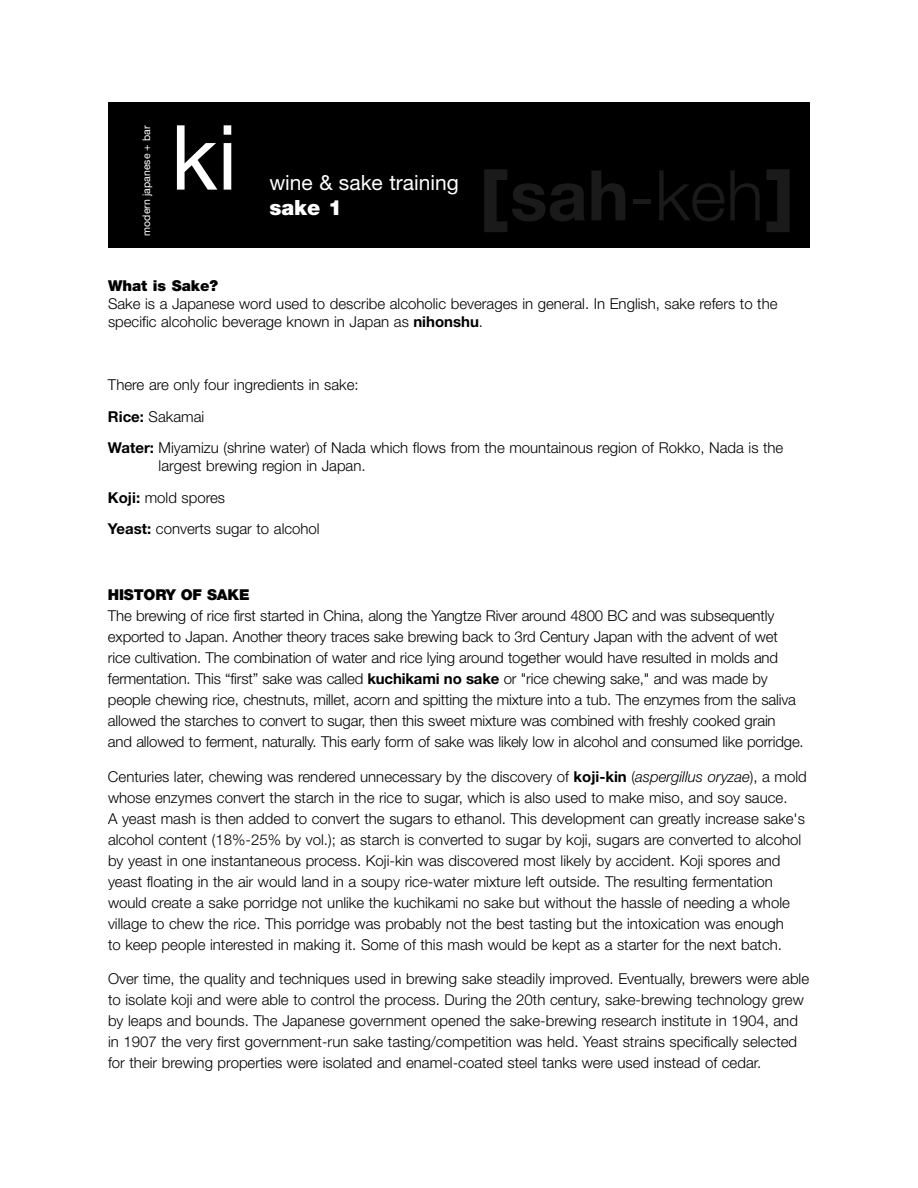
<style>
.page{position:relative;width:918px;height:1188px;background:#fff}
.page>*{position:absolute;margin:0;border:0;box-sizing:border-box;transform-origin:0 0}
.t1{font:90px "Helvetica Neue";color:#fff}
.t2{font:300 69.9px "Helvetica Neue";color:#1a1a1a}
.t3{font:21px "Helvetica Neue";color:#fff}
.t4{font:900 21px "Helvetica Neue";color:#fff}
.t5{font:300 15px/21px "Helvetica Neue";color:#000}
.t6{font:900 15px "Helvetica Neue";letter-spacing:-.015em;color:#000}
.t7{font:10.5px "Helvetica Neue";color:#fff}
.s1{font-weight:900}
.s2{font-weight:700}
.s3{font-style:italic}
</style>
<div class="page">
<div style="left:108px;top:102px;width:702px;height:146px;background:#000"></div>
<p class="t7" style="left:143px;top:236px;width:111px;rotate:-90deg">modern japanese + bar</p>
<h1 class="t1" style="left:171px;top:125px;width:68px">ki</h1>
<h3 class="t3" style="left:269px;top:175px;width:191px">wine &amp; sake training</h3>
<h3 class="t4" style="left:269px;top:200px;width:74px">sake 1</h3>
<h2 class="t2" style="left:482px;top:171px;width:312px"><span class="s1">[</span><span class="s2">sah</span>-keh<span class="s1">]</span></h2>
<p class="t6" style="left:108px;top:280px;width:112px">What is Sake?</p>
<p class="t5" style="left:108px;top:296px;width:671px;line-height:18px">Sake is a Japanese word used to describe alcoholic beverages in general. In English, sake refers to the specific alcoholic beverage known in Japan as <span class="s2">nihonshu</span>.</p>
<p class="t5" style="left:108px;top:371px;width:677px;line-height:31.5px">There are only four ingredients in sake:<br><span class="s2">Rice:</span> Sakamai<br><span class="s2">Water:</span> Miyamizu (shrine water) of Nada which flows from the mountainous region of Rokko, Nada is the</p>
<p class="t5" style="left:108px;top:452px;width:259px;line-height:31.5px;text-indent:51px">largest brewing region in Japan.<br><span class="s2">Koji:</span> mold spores<br><span class="s2">Yeast:</span> converts sugar to alcohol</p>
<p class="t6" style="left:108px;top:589px;width:143px">HISTORY OF SAKE</p>
<p class="t5" style="left:108px;top:607px;width:697px">The brewing of rice first started in China, along the Yangtze River around 4800 BC and was subsequently exported to Japan. Another theory traces sake brewing back to 3rd Century Japan with the advent of wet rice cultivation. The combination of water and rice lying around together would have resulted in molds and fermentation. This “first” sake was called <span class="s2">kuchikami no sake</span> or "rice chewing sake," and was made by people chewing rice, chestnuts, millet, acorn and spitting the mixture into a tub. The enzymes from the saliva allowed the starches to convert to sugar, then this sweet mixture was combined with freshly cooked grain<br>and allowed to ferment, naturally. This early form of sake was likely low in alcohol and consumed like porridge.</p>
<p class="t5" style="left:108px;top:767px;width:700px">Centuries later, chewing was rendered unnecessary by the discovery of <span class="s2">koji-kin</span> (<span class="s3">aspergillus oryzae</span>), a mold whose enzymes convert the starch in the rice to sugar, which is also used to make miso, and soy sauce.<br>A yeast mash is then added to convert the sugars to ethanol. This development can greatly increase sake's alcohol content (18%-25% by vol.); as starch is converted to sugar by koji, sugars are converted to alcohol by yeast in one instantaneous process. Koji-kin was discovered most likely by accident. Koji spores and yeast floating in the air would land in a soupy rice-water mixture left outside. The resulting fermentation would create a sake porridge not unlike the kuchikami no sake but without the hassle of needing a whole village to chew the rice. This porridge was probably not the best tasting but the intoxication was enough<br>to keep people interested in making it. Some of this mash would be kept as a starter for the next batch.</p>
<p class="t5" style="left:108px;top:970px;width:703px">Over time, the quality and techniques used in brewing sake steadily improved. Eventually, brewers were able to isolate koji and were able to control the process. During the 20th century, sake-brewing technology grew by leaps and bounds. The Japanese government opened the sake-brewing research institute in 1904, and in 1907 the very first government-run sake tasting/competition was held. Yeast strains specifically selected for their brewing properties were isolated and enamel-coated steel tanks were used instead of cedar.</p>
</div>
